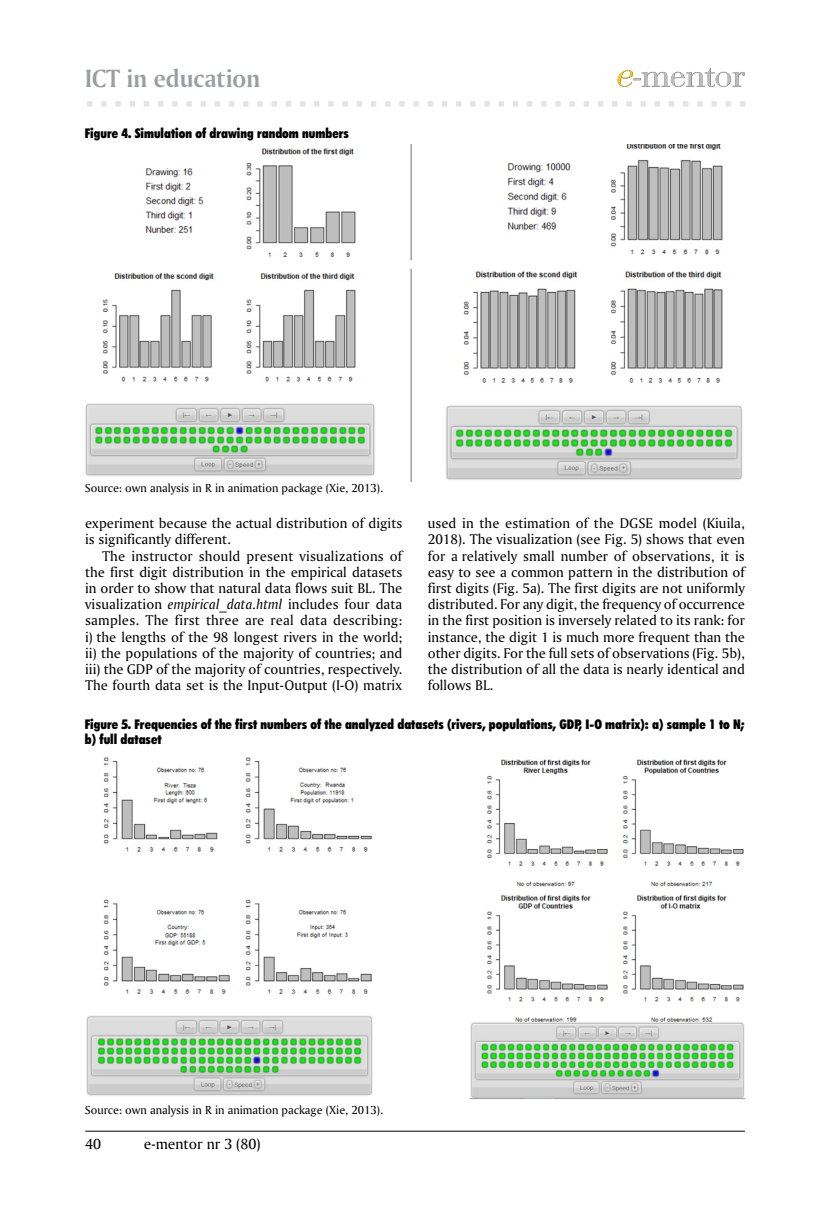
<style>
.page{position:relative;width:830px;height:1212px;background:#fff}
.page>*{position:absolute;margin:0;border:0;box-sizing:border-box;transform-origin:0 0}
.t1{font:700 24px "Amerigo PL";color:#9c9d9f}
.t2{font:14.25px "Amerigo PL";color:#000}
.t3{font:13.5px/16.2px "Amerigo PL";color:#000;text-align:justify}
.t4{font:12.75px/15.3px "Futura X Blk Cn PL";color:#000}
.t5{font:11.25px "Amerigo PL";color:#000}
.s1{font-style:italic}
</style>
<div class="page">
<div style="left:582px;top:100px;width:7px;height:7px;background:#e3e4e4"></div>
<div style="left:582px;top:100px;width:8px;height:8px;border:2px solid #fff"></div>
<div style="left:568px;top:100px;width:7px;height:7px;background:#e3e4e4"></div>
<div style="left:567px;top:100px;width:9px;height:8px;border:2px solid #fff"></div>
<div style="left:554px;top:100px;width:7px;height:7px;background:#e3e4e4"></div>
<div style="left:553px;top:100px;width:9px;height:8px;border:2px solid #fff"></div>
<div style="left:540px;top:100px;width:7px;height:7px;background:#e3e4e4"></div>
<div style="left:539px;top:100px;width:9px;height:8px;border:2px solid #fff"></div>
<div style="left:526px;top:100px;width:7px;height:7px;background:#e3e4e4"></div>
<div style="left:525px;top:100px;width:8px;height:8px;border:2px solid #fff"></div>
<div style="left:511px;top:100px;width:7px;height:7px;background:#e3e4e4"></div>
<div style="left:511px;top:100px;width:8px;height:8px;border:2px solid #fff"></div>
<div style="left:497px;top:100px;width:7px;height:7px;background:#e3e4e4"></div>
<div style="left:496px;top:100px;width:9px;height:8px;border:2px solid #fff"></div>
<div style="left:483px;top:100px;width:7px;height:7px;background:#e3e4e4"></div>
<div style="left:482px;top:100px;width:9px;height:8px;border:2px solid #fff"></div>
<div style="left:469px;top:100px;width:7px;height:7px;background:#e3e4e4"></div>
<div style="left:468px;top:100px;width:9px;height:8px;border:2px solid #fff"></div>
<div style="left:455px;top:100px;width:7px;height:7px;background:#e3e4e4"></div>
<div style="left:454px;top:100px;width:8px;height:8px;border:2px solid #fff"></div>
<div style="left:441px;top:100px;width:7px;height:7px;background:#e3e4e4"></div>
<div style="left:440px;top:100px;width:8px;height:8px;border:2px solid #fff"></div>
<div style="left:426px;top:100px;width:7px;height:7px;background:#e3e4e4"></div>
<div style="left:426px;top:100px;width:8px;height:8px;border:2px solid #fff"></div>
<div style="left:412px;top:100px;width:7px;height:7px;background:#e3e4e4"></div>
<div style="left:411px;top:100px;width:9px;height:8px;border:2px solid #fff"></div>
<div style="left:398px;top:100px;width:7px;height:7px;background:#e3e4e4"></div>
<div style="left:397px;top:100px;width:9px;height:8px;border:2px solid #fff"></div>
<div style="left:384px;top:100px;width:7px;height:7px;background:#e3e4e4"></div>
<div style="left:383px;top:100px;width:9px;height:8px;border:2px solid #fff"></div>
<div style="left:370px;top:100px;width:7px;height:7px;background:#e3e4e4"></div>
<div style="left:369px;top:100px;width:8px;height:8px;border:2px solid #fff"></div>
<div style="left:356px;top:100px;width:6px;height:7px;background:#e3e4e4"></div>
<div style="left:355px;top:100px;width:8px;height:8px;border:2px solid #fff"></div>
<div style="left:341px;top:100px;width:7px;height:7px;background:#e3e4e4"></div>
<div style="left:341px;top:100px;width:8px;height:8px;border:2px solid #fff"></div>
<div style="left:327px;top:100px;width:7px;height:7px;background:#e3e4e4"></div>
<div style="left:326px;top:100px;width:9px;height:8px;border:2px solid #fff"></div>
<div style="left:313px;top:100px;width:7px;height:7px;background:#e3e4e4"></div>
<div style="left:312px;top:100px;width:9px;height:8px;border:2px solid #fff"></div>
<div style="left:299px;top:100px;width:7px;height:7px;background:#e3e4e4"></div>
<div style="left:298px;top:100px;width:9px;height:8px;border:2px solid #fff"></div>
<div style="left:285px;top:100px;width:7px;height:7px;background:#e3e4e4"></div>
<div style="left:284px;top:100px;width:8px;height:8px;border:2px solid #fff"></div>
<div style="left:270px;top:100px;width:7px;height:7px;background:#e3e4e4"></div>
<div style="left:270px;top:100px;width:8px;height:8px;border:2px solid #fff"></div>
<div style="left:256px;top:100px;width:7px;height:7px;background:#e3e4e4"></div>
<div style="left:256px;top:100px;width:8px;height:8px;border:2px solid #fff"></div>
<div style="left:242px;top:100px;width:7px;height:7px;background:#e3e4e4"></div>
<div style="left:241px;top:100px;width:9px;height:8px;border:2px solid #fff"></div>
<div style="left:228px;top:100px;width:7px;height:7px;background:#e3e4e4"></div>
<div style="left:227px;top:100px;width:9px;height:8px;border:2px solid #fff"></div>
<div style="left:214px;top:100px;width:7px;height:7px;background:#e3e4e4"></div>
<div style="left:213px;top:100px;width:8px;height:8px;border:2px solid #fff"></div>
<div style="left:200px;top:100px;width:7px;height:7px;background:#e3e4e4"></div>
<div style="left:199px;top:100px;width:8px;height:8px;border:2px solid #fff"></div>
<div style="left:185px;top:100px;width:7px;height:7px;background:#e3e4e4"></div>
<div style="left:185px;top:100px;width:8px;height:8px;border:2px solid #fff"></div>
<div style="left:171px;top:100px;width:7px;height:7px;background:#e3e4e4"></div>
<div style="left:170px;top:100px;width:9px;height:8px;border:2px solid #fff"></div>
<div style="left:157px;top:100px;width:7px;height:7px;background:#e3e4e4"></div>
<div style="left:156px;top:100px;width:9px;height:8px;border:2px solid #fff"></div>
<div style="left:143px;top:100px;width:7px;height:7px;background:#e3e4e4"></div>
<div style="left:142px;top:100px;width:9px;height:8px;border:2px solid #fff"></div>
<div style="left:129px;top:100px;width:7px;height:7px;background:#e3e4e4"></div>
<div style="left:128px;top:100px;width:8px;height:8px;border:2px solid #fff"></div>
<div style="left:115px;top:100px;width:7px;height:7px;background:#e3e4e4"></div>
<div style="left:114px;top:100px;width:8px;height:8px;border:2px solid #fff"></div>
<div style="left:100px;top:100px;width:7px;height:7px;background:#e3e4e4"></div>
<div style="left:100px;top:100px;width:8px;height:8px;border:2px solid #fff"></div>
<div style="left:86px;top:100px;width:7px;height:7px;background:#e3e4e4"></div>
<div style="left:85px;top:100px;width:9px;height:8px;border:2px solid #fff"></div>
<div style="left:738px;top:100px;width:7px;height:7px;background:#e3e4e4"></div>
<div style="left:737px;top:100px;width:9px;height:8px;border:2px solid #fff"></div>
<div style="left:724px;top:100px;width:7px;height:7px;background:#e3e4e4"></div>
<div style="left:723px;top:100px;width:9px;height:8px;border:2px solid #fff"></div>
<div style="left:710px;top:100px;width:7px;height:7px;background:#e3e4e4"></div>
<div style="left:709px;top:100px;width:9px;height:8px;border:2px solid #fff"></div>
<div style="left:696px;top:100px;width:7px;height:7px;background:#e3e4e4"></div>
<div style="left:695px;top:100px;width:8px;height:8px;border:2px solid #fff"></div>
<div style="left:682px;top:100px;width:6px;height:7px;background:#e3e4e4"></div>
<div style="left:681px;top:100px;width:8px;height:8px;border:2px solid #fff"></div>
<div style="left:667px;top:100px;width:7px;height:7px;background:#e3e4e4"></div>
<div style="left:667px;top:100px;width:8px;height:8px;border:2px solid #fff"></div>
<div style="left:653px;top:100px;width:7px;height:7px;background:#e3e4e4"></div>
<div style="left:652px;top:100px;width:9px;height:8px;border:2px solid #fff"></div>
<div style="left:639px;top:100px;width:7px;height:7px;background:#e3e4e4"></div>
<div style="left:638px;top:100px;width:9px;height:8px;border:2px solid #fff"></div>
<div style="left:625px;top:100px;width:7px;height:7px;background:#e3e4e4"></div>
<div style="left:624px;top:100px;width:9px;height:8px;border:2px solid #fff"></div>
<div style="left:611px;top:100px;width:7px;height:7px;background:#e3e4e4"></div>
<div style="left:610px;top:100px;width:8px;height:8px;border:2px solid #fff"></div>
<div style="left:596px;top:100px;width:7px;height:7px;background:#e3e4e4"></div>
<div style="left:596px;top:100px;width:8px;height:8px;border:2px solid #fff"></div>
<hr style="left:85px;top:1131px;width:659px;height:1px;background:#000">
<svg style="left:617px;top:68px;width:127px;height:19px"></svg>
<img style="left:145px;top:145px;width:578px;height:114px">
<img style="left:85px;top:270px;width:658px;height:211px">
<img style="left:86px;top:757px;width:658px;height:342px">
<h1 class="t1" style="left:85px;top:67px;width:176px">ICT in education</h1>
<p class="t4" style="left:85px;top:126px;width:265px">Figure 4. Simulation of drawing random numbers</p>
<p class="t5" style="left:85px;top:482px;width:300px">Source: own analysis in R in animation package (Xie, 2013).</p>
<p class="t3" style="left:85px;top:516px;width:318px">experiment because the actual distribution of digits is significantly different.</p>
<p class="t3" style="left:85px;top:548px;width:318px;text-indent:17px">The instructor should present visualizations of the first digit distribution in the empirical datasets in order to show that natural data flows suit BL. The visualization <span class="s1">empirical_data.html</span> includes four data samples. The first three are real data describing: i) the lengths of the 98 longest rivers in the world; ii) the populations of the majority of countries; and iii) the GDP of the majority of countries, respectively.<br>The fourth data set is the Input-Output (I-O) matrix</p>
<p class="t3" style="left:427px;top:516px;width:318px">used in the estimation of the DGSE model (Kiuila, 2018). The visualization (see Fig. 5) shows that even for a relatively small number of observations, it is easy to see a common pattern in the distribution of first digits (Fig. 5a). The first digits are not uniformly distributed. For any digit, the frequency of occurrence in the first position is inversely related to its rank: for instance, the digit 1 is much more frequent than the other digits. For the full sets of observations (Fig. 5b), the distribution of all the data is nearly identical and follows BL.</p>
<p class="t4" style="left:85px;top:717px;width:661px">Figure 5. Frequencies of the first numbers of the analyzed datasets (rivers, populations, GDP, I-O matrix): a) sample 1 to N; b) full dataset</p>
<p class="t5" style="left:85px;top:1104px;width:300px">Source: own analysis in R in animation package (Xie, 2013).</p>
<p class="t2" style="left:85px;top:1137px;width:17px">40</p>
<p class="t2" style="left:144px;top:1137px;width:118px">e-mentor nr 3 (80)</p>
</div>
